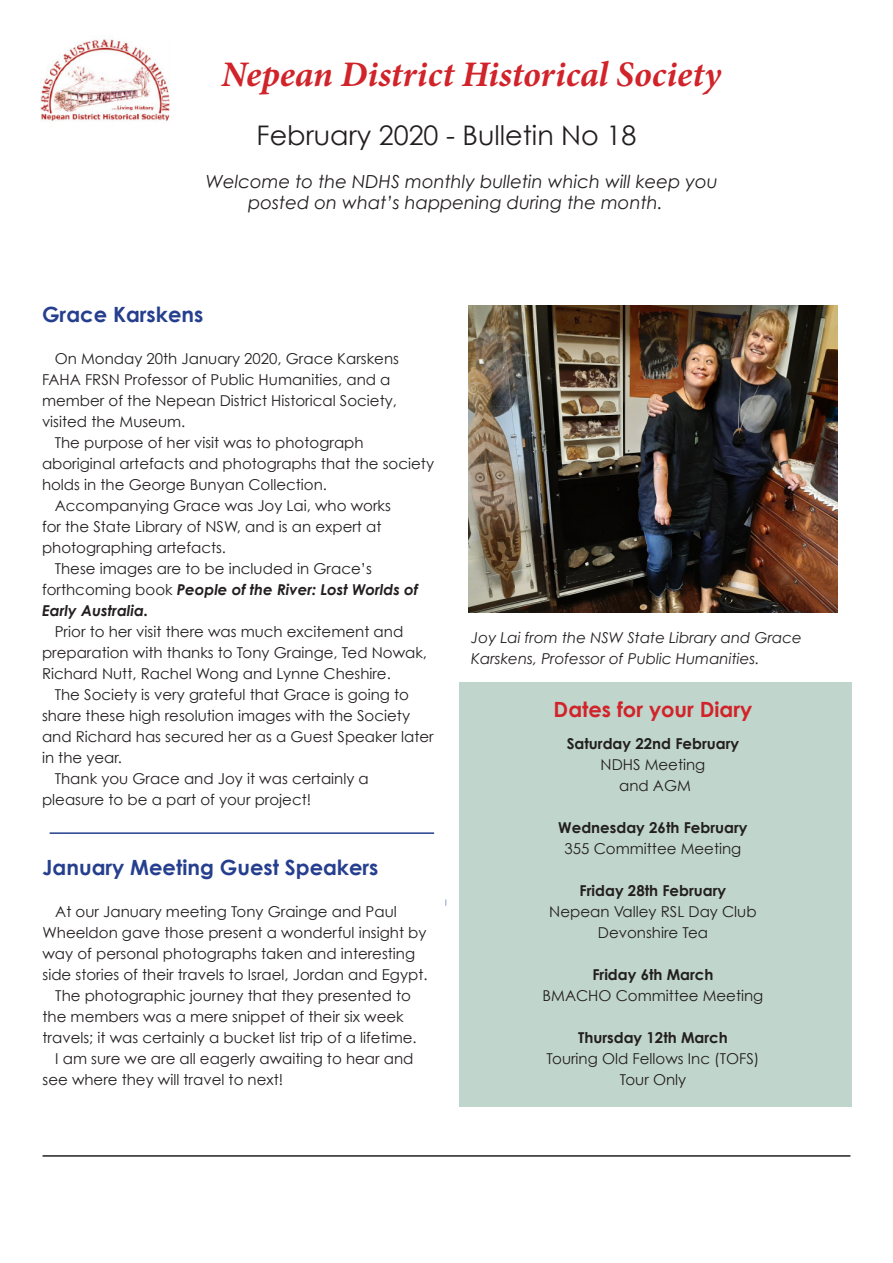
<style>
.page{position:relative;width:893px;height:1263px;background:#fff}
.page>*{position:absolute;margin:0;border:0;box-sizing:border-box;transform-origin:0 0}
.t1{font:italic 700 36px "Minion Pro";letter-spacing:.005em;color:#d1232a}
.t2{font:27px "Century Gothic";color:#231f20}
.t3{font:700 21px "Century Gothic";color:#253f8e}
.t4{font:700 21px "Century Gothic";color:#d1232a}
.t5{font:italic 18px/21px "Century Gothic";color:#231f20}
.t6{font:15px/21px "Century Gothic";color:#231f20}
.t7{font:700 15px "Century Gothic";color:#231f20}
.t8{font:italic 15px/21px "Century Gothic";color:#231f20}
.s1{font-weight:700;font-style:italic}
</style>
<div class="page">
<div style="left:460px;top:682px;width:392px;height:425px;background:#c0d5cb"></div>
<img style="left:41px;top:39px;width:129px;height:82px">
<hr style="left:43px;top:1155px;width:807px;height:2px;background:#231f20">
<img style="left:469px;top:306px;width:368px;height:306px">
<hr style="left:50px;top:832px;width:384px;height:2px;background:#253f8e">
<p class="t1" style="left:221px;top:49px;width:501px">Nepean District Historical Society</p>
<p class="t2" style="left:257px;top:119px;width:381px">February 2020 - Bulletin No 18</p>
<p class="t5" style="left:248px;top:171px;width:471px;text-indent:-42px">Welcome to the NDHS monthly bulletin which will keep you posted on what’s happening during the month.</p>
<p class="t3" style="left:42px;top:301px;width:163px">Grace Karskens</p>
<p class="t6" style="left:42px;top:348px;width:358px;text-indent:13px">On Monday 20th January 2020, Grace Karskens FAHA FRSN Professor of Public Humanities, and a member of the Nepean District Historical Society, visited the Museum.</p>
<p class="t6" style="left:42px;top:432px;width:394px;text-indent:13px">The purpose of her visit was to photograph aboriginal artefacts and photographs that the society holds in the George Bunyan Collection.</p>
<p class="t6" style="left:42px;top:495px;width:350px;text-indent:13px">Accompanying Grace was Joy Lai, who works for the State Library of NSW, and is an expert at photographing artefacts.</p>
<p class="t6" style="left:42px;top:558px;width:378px;text-indent:13px">These images are to be included in Grace’s forthcoming book <span class="s1">People of the River: Lost Worlds of<br>Early Australia.</span></p>
<p class="t6" style="left:42px;top:621px;width:387px;text-indent:13px">Prior to her visit there was much excitement and preparation with thanks to Tony Grainge, Ted Nowak,<br>Richard Nutt, Rachel Wong and Lynne Cheshire.</p>
<p class="t6" style="left:42px;top:684px;width:393px;text-indent:13px">The Society is very grateful that Grace is going to share these high resolution images with the Society and Richard has secured her as a Guest Speaker later in the year.</p>
<p class="t6" style="left:42px;top:768px;width:328px;text-indent:13px">Thank you Grace and Joy it was certainly a pleasure to be a part of your project!</p>
<p class="t3" style="left:43px;top:854px;width:337px">January Meeting Guest Speakers</p>
<p class="t6" style="left:43px;top:901px;width:387px;text-indent:13px">At our January meeting Tony Grainge and Paul Wheeldon gave those present a wonderful insight by way of personal photographs taken and interesting side stories of their travels to Israel, Jordan and Egypt.</p>
<p class="t6" style="left:43px;top:985px;width:376px;text-indent:13px">The photographic journey that they presented to the members was a mere snippet of their six week travels; it was certainly a bucket list trip of a lifetime.</p>
<p class="t6" style="left:43px;top:1048px;width:372px;text-indent:13px">I am sure we are all eagerly awaiting to hear and see where they will travel to next!</p>
<p class="t8" style="left:471px;top:627px;width:332px">Joy Lai from the NSW State Library and Grace<br>Karskens, Professor of Public Humanities.</p>
<p class="t4" style="left:554px;top:696px;width:200px">Dates for your Diary</p>
<p class="t7" style="left:567px;top:734px;width:174px">Saturday 22nd February</p>
<p class="t6" style="left:601px;top:754px;width:106px">NDHS Meeting</p>
<p class="t6" style="left:619px;top:775px;width:73px">and AGM</p>
<p class="t7" style="left:558px;top:818px;width:191px">Wednesday 26th February</p>
<p class="t6" style="left:565px;top:838px;width:178px">355 Committee Meeting</p>
<p class="t7" style="left:580px;top:881px;width:148px">Friday 28th February</p>
<p class="t6" style="left:549px;top:901px;width:209px">Nepean Valley RSL Day Club</p>
<p class="t6" style="left:598px;top:922px;width:112px">Devonshire Tea</p>
<p class="t7" style="left:592px;top:965px;width:123px">Friday 6th March</p>
<p class="t6" style="left:543px;top:985px;width:222px">BMACHO Committee Meeting</p>
<p class="t7" style="left:578px;top:1028px;width:151px">Thursday 12th March</p>
<p class="t6" style="left:546px;top:1048px;width:214px">Touring Old Fellows Inc (TOFS)</p>
<p class="t6" style="left:620px;top:1069px;width:68px">Tour Only</p>
</div>
